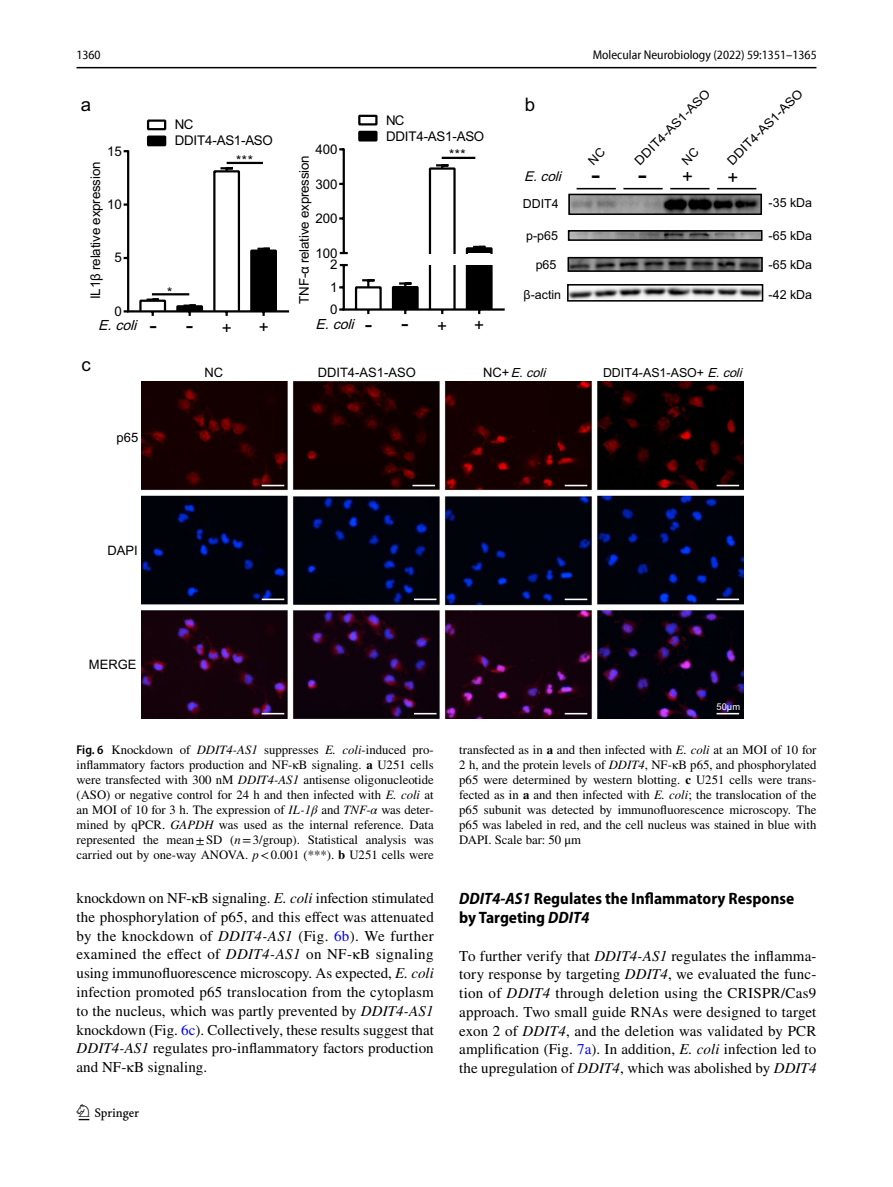
<style>
.page{position:relative;width:893px;height:1187px;background:#fff}
.page>*{position:absolute;margin:0;border:0;box-sizing:border-box;transform-origin:0 0}
.t1{font:27.9px "Arial 4";color:#000}
.t2{font:22.8px "Arial 4";color:#000}
.t3{font:22.5px "Springnew Regular 2";color:#000}
.t4{font:18.6px "Arial 4";color:#000}
.t5{font:17.1px "Arial 4";color:#000}
.t6{font:700 semi-condensed 16.5px/18.8px "Myriad Pro";color:#000}
.t7{font:15px/18.8px "STIX";letter-spacing:.005em;color:#000;text-align:justify}
.t8{font:italic 13.95px "Arial 4";color:#000}
.t9{font:italic 13.5px "Arial 4";color:#000}
.t10{font:13.35px/16px "Arial 4";letter-spacing:-.015em;color:#000}
.t11{font:13.05px "Arial 4";color:#000}
.t12{font:12.75px/15px "STIX";color:#000;text-align:justify}
.t13{font:semi-condensed 12.75px "Myriad Pro Unic";color:#000}
.t14{font:12.75px "Myriad Pro Unic Semi Condensed 2";color:#000}
.t15{font:italic 12.6px "Arial 4";color:#000}
.t16{font:12.45px "Arial 4";color:#000}
.t17{font:12.45px "Arial 4";color:#000;scale:1.07 1}
.t18{font:9.3px "Arial 4";color:#fff}
.s1{font-style:normal;font-size:22.8px}
.s2{font-size:17.1px}
.s3{font-style:normal;font-size:13.05px}
.s4{font-style:italic;font-size:12.6px}
.s5{font-family:"Myriad Pro";font-weight:600;font-stretch:semi-condensed}
.s6{font-style:italic}
.s7{font-weight:700}
.s8{color:#00f}
</style>
<div class="page">
<hr style="left:77px;top:67px;width:739px;height:1px;background:#000">
<img style="left:141px;top:381px;width:603px;height:338px">
<hr style="left:412px;top:484px;width:23px;height:2px;background:#fff">
<hr style="left:262px;top:484px;width:22px;height:2px;background:#fff">
<hr style="left:717px;top:712px;width:22px;height:2px;background:#fff">
<hr style="left:717px;top:598px;width:22px;height:2px;background:#fff">
<hr style="left:565px;top:712px;width:22px;height:2px;background:#fff">
<hr style="left:565px;top:598px;width:22px;height:2px;background:#fff">
<hr style="left:414px;top:712px;width:22px;height:2px;background:#fff">
<hr style="left:414px;top:598px;width:22px;height:2px;background:#fff">
<hr style="left:717px;top:484px;width:22px;height:2px;background:#fff">
<hr style="left:565px;top:484px;width:22px;height:2px;background:#fff">
<hr style="left:262px;top:712px;width:22px;height:2px;background:#fff">
<hr style="left:262px;top:598px;width:22px;height:2px;background:#fff">
<hr style="left:127px;top:150px;width:2px;height:162px;background:#000">
<svg style="left:124px;top:166px;width:166px;height:150px"></svg>
<div style="left:147px;top:119px;width:19px;height:11px;border:2px solid #000"></div>
<div style="left:148px;top:137px;width:17px;height:8px;background:#000"></div>
<div style="left:147px;top:135px;width:19px;height:11px;border:2px solid #000"></div>
<hr style="left:227px;top:162px;width:36px;height:2px;background:#000">
<hr style="left:152px;top:293px;width:37px;height:2px;background:#000">
<div style="left:358px;top:115px;width:19px;height:10px;border:2px solid #000"></div>
<svg style="left:339px;top:130px;width:166px;height:185px"></svg>
<svg style="left:567px;top:187px;width:197px;height:115px"></svg>
<p class="t14" style="left:77px;top:50px;width:26px">1360</p>
<p class="t13" style="left:593px;top:50px;width:225px">Molecular Neurobiology (2022) 59:1351–1365</p>
<p class="t4" style="left:81px;top:94px;width:12px">a</p>
<p class="t10" style="left:107px;top:143px;width:16px">15</p>
<p class="t10" style="left:88px;top:299px;width:139px;rotate:-90deg">IL1β relative expression</p>
<p class="t10" style="left:107px;top:196px;width:16px">10</p>
<p class="t10" style="left:115px;top:250px;width:9px">5</p>
<p class="t10" style="left:115px;top:303px;width:9px">0</p>
<p class="t10" style="left:175px;top:117px;width:100px">NC<br>DDIT4-AS1-ASO</p>
<p class="t10" style="left:167px;top:284px;width:7px">*</p>
<p class="t10" style="left:236px;top:153px;width:18px">***</p>
<p class="t10" style="left:315px;top:141px;width:24px">400</p>
<p class="t10" style="left:296px;top:303px;width:149px;rotate:-90deg">TNF-α relative expression</p>
<p class="t10" style="left:315px;top:176px;width:24px">300</p>
<p class="t10" style="left:315px;top:211px;width:24px">200</p>
<p class="t10" style="left:315px;top:245px;width:24px">100</p>
<p class="t10" style="left:330px;top:257px;width:9px">2</p>
<p class="t10" style="left:330px;top:279px;width:9px">1</p>
<p class="t10" style="left:330px;top:301px;width:9px">0</p>
<p class="t10" style="left:386px;top:112px;width:100px">NC<br>DDIT4-AS1-ASO</p>
<p class="t10" style="left:449px;top:147px;width:18px">***</p>
<p class="t8" style="left:98px;top:317px;width:40px">E. coli</p>
<p class="t8" style="left:316px;top:315px;width:58px">E. coli <span class="s1">-</span></p>
<h2 class="t2" style="left:401px;top:310px;width:47px">- <span class="s2">+</span></h2>
<p class="t5" style="left:474px;top:315px;width:11px">+</p>
<h2 class="t2" style="left:149px;top:312px;width:84px">-- <span class="s2">+</span></h2>
<p class="t5" style="left:259px;top:317px;width:11px">+</p>
<p class="t4" style="left:525px;top:94px;width:12px">b</p>
<p class="t9" style="left:524px;top:169px;width:38px">E. coli</p>
<p class="t16" style="left:523px;top:197px;width:37px">DDIT4</p>
<p class="t16" style="left:526px;top:228px;width:33px">p-p65</p>
<p class="t16" style="left:536px;top:257px;width:22px">p65</p>
<p class="t17" style="left:632px;top:157px;width:96px;rotate:-45deg">DDIT4-AS1-ASO</p>
<p class="t17" style="left:724px;top:157px;width:96px;rotate:-45deg">DDIT4-AS1-ASO</p>
<p class="t16" style="left:769px;top:195px;width:45px">-35 kDa</p>
<h1 class="t1" style="left:591px;top:158px;width:57px">- -</h1>
<p class="t4" style="left:682px;top:166px;width:12px">+</p>
<p class="t4" style="left:728px;top:167px;width:12px">+</p>
<p class="t16" style="left:769px;top:228px;width:45px">-65 kDa</p>
<p class="t16" style="left:769px;top:257px;width:45px">-65 kDa</p>
<p class="t16" style="left:524px;top:288px;width:39px">β-actin</p>
<p class="t16" style="left:769px;top:288px;width:45px">-42 kDa</p>
<p class="t4" style="left:81px;top:354px;width:11px">c</p>
<p class="t11" style="left:117px;top:429px;width:23px">p65</p>
<p class="t11" style="left:108px;top:543px;width:32px">DAPI</p>
<p class="t11" style="left:89px;top:656px;width:49px">MERGE</p>
<p class="t11" style="left:204px;top:365px;width:20px">NC</p>
<p class="t11" style="left:318px;top:365px;width:100px">DDIT4-AS1-ASO</p>
<p class="t15" style="left:483px;top:365px;width:63px"><span class="s3">NC+</span> E. coli</p>
<p class="t16" style="left:603px;top:366px;width:140px">DDIT4-AS1-ASO+ <span class="s4">E. coli</span></p>
<p class="t18" style="left:717px;top:701px;width:25px">50µm</p>
<p class="t12" style="left:77px;top:743px;width:359px"><span class="s5">Fig. 6</span> Knockdown of <span class="s6">DDIT4-AS1</span> suppresses <span class="s6">E. coli</span>-induced pro&shy;inflammatory factors production and NF-κB signaling. <span class="s7">a</span> U251 cells were transfected with 300 nM <span class="s6">DDIT4-AS1</span> antisense oligonucleotide (ASO) or negative control for 24 h and then infected with <span class="s6">E. coli</span> at an MOI of 10 for 3 h. The expression of <span class="s6">IL-1β</span> and <span class="s6">TNF-α</span> was deter&shy;mined by qPCR. <span class="s6">GAPDH</span> was used as the internal reference. Data represented the mean±SD (<span class="s6">n</span>=3/group). Statistical analysis was carried out by one-way ANOVA. <span class="s6">p</span>&lt;0.001 (***). <span class="s7">b</span> U251 cells were</p>
<p class="t12" style="left:459px;top:743px;width:359px">transfected as in <span class="s7">a</span> and then infected with <span class="s6">E. coli</span> at an MOI of 10 for 2 h, and the protein levels of <span class="s6">DDIT4</span>, NF-κB p65, and phosphorylated p65 were determined by western blotting. <span class="s7">c</span> U251 cells were trans&shy;fected as in <span class="s7">a</span> and then infected with <span class="s6">E. coli</span>; the translocation of the p65 subunit was detected by immunofluorescence microscopy. The p65 was labeled in red, and the cell nucleus was stained in blue with DAPI. Scale bar: 50 μm</p>
<p class="t7" style="left:77px;top:889px;width:359px">knockdown on NF-κB signaling. <span class="s6">E. coli</span> infection stimulated the phosphorylation of p65, and this effect was attenuated by the knockdown of <span class="s6">DDIT4-AS1</span> (Fig. <span class="s8">6b</span>). We further examined the effect of <span class="s6">DDIT4-AS1</span> on NF-κB signaling using immunofluorescence microscopy. As expected, <span class="s6">E. coli </span>infection promoted p65 translocation from the cytoplasm to the nucleus, which was partly prevented by <span class="s6">DDIT4-AS1 </span>knockdown (Fig. <span class="s8">6c</span>). Collectively, these results suggest that <span class="s6">DDIT4-AS1</span> regulates pro-inflammatory factors production and NF-κB signaling.</p>
<p class="t6" style="left:459px;top:889px;width:336px"><span class="s6">DDIT4‑AS1</span> Regulates the Inflammatory Response by Targeting <span class="s6">DDIT4</span></p>
<p class="t7" style="left:459px;top:947px;width:359px">To further verify that <span class="s6">DDIT4-AS1</span> regulates the inflamma&shy;tory response by targeting <span class="s6">DDIT4</span>, we evaluated the func&shy;tion of <span class="s6">DDIT4</span> through deletion using the CRISPR/Cas9 approach. Two small guide RNAs were designed to target exon 2 of <span class="s6">DDIT4</span>, and the deletion was validated by PCR amplification (Fig. <span class="s8">7a</span>). In addition, <span class="s6">E. coli</span> infection led to the upregulation of <span class="s6">DDIT4</span>, which was abolished by <span class="s6">DDIT4</span></p>
<h3 class="t3" style="left:79px;top:1104px;width:62px">1 3</h3>
</div>
